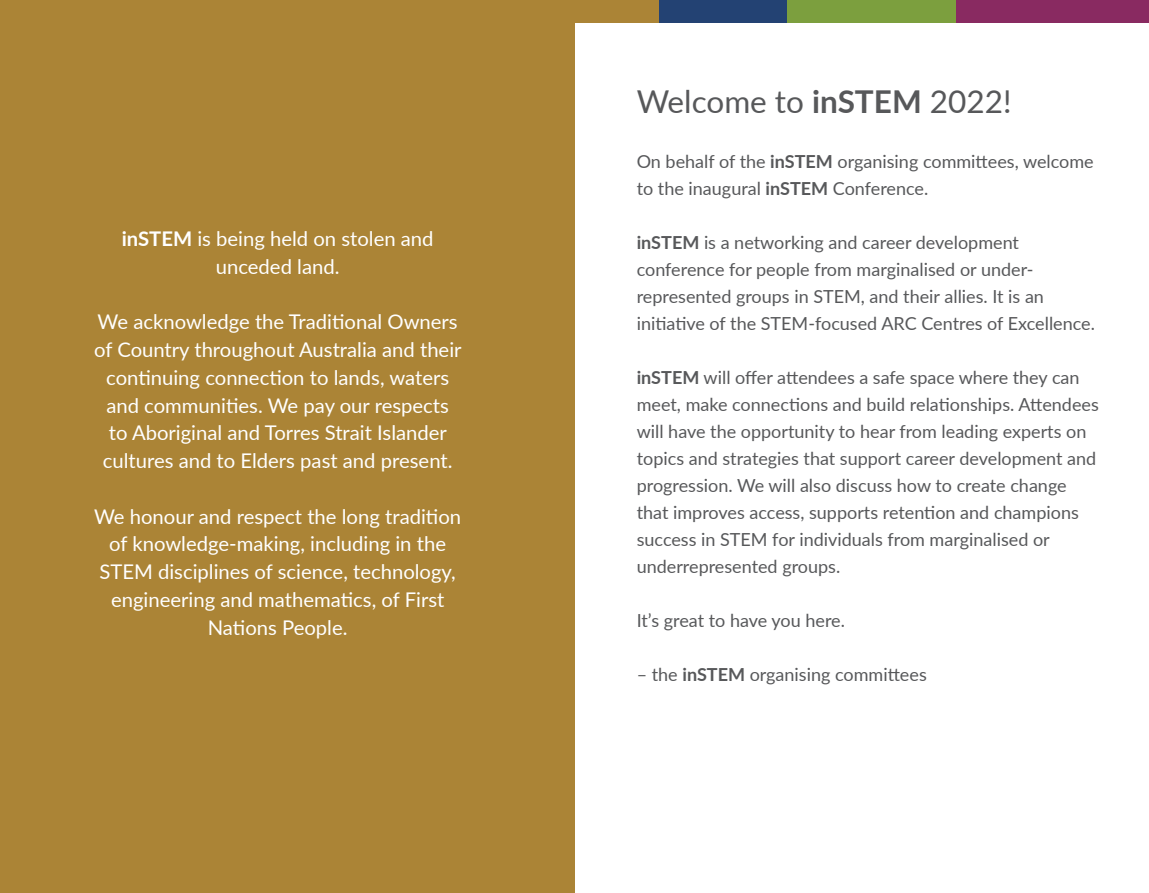
<style>
.page{position:relative;width:1149px;height:893px;background:#fff}
.page>*{position:absolute;margin:0;border:0;box-sizing:border-box;transform-origin:0 0}
.t1{font:31.5px "Lato";color:#57585a}
.t2{font:20.25px/27.7px "Lato";color:#fff;text-align:center}
.t3{font:18px/27px "Lato";color:#57585a}
.s1{font-weight:700}
</style>
<div class="page">
<div style="left:0;top:0;width:574px;height:893px;background:#ab8436"></div>
<div style="left:786px;top:0;width:169px;height:23px;background:#7c9f3e"></div>
<div style="left:955px;top:0;width:193px;height:23px;background:#892a61"></div>
<div style="left:659px;top:0;width:127px;height:23px;background:#234273"></div>
<div style="left:574px;top:0;width:85px;height:23px;background:#ab8436"></div>
<p class="t2" style="left:122px;top:224px;width:313px"><span class="s1">inSTEM</span> is being held on stolen and unceded land.</p>
<p class="t2" style="left:94px;top:307px;width:369px">We acknowledge the Traditional Owners of Country throughout Australia and their continuing connection to lands, waters and communities. We pay our respects<br>to Aboriginal and Torres Strait Islander cultures and to Elders past and present.</p>
<p class="t2" style="left:94px;top:501px;width:368px">We honour and respect the long tradition of knowledge-making, including in the STEM disciplines of science, technology, engineering and mathematics, of First Nations People.</p>
<h1 class="t1" style="left:636px;top:79px;width:376px">Welcome to <span class="s1">inSTEM</span> 2022!</h1>
<p class="t3" style="left:636px;top:147px;width:458px">On behalf of the <span class="s1">inSTEM</span> organising committees, welcome to the inaugural <span class="s1">inSTEM</span> Conference.</p>
<p class="t3" style="left:636px;top:228px;width:459px"><span class="s1">inSTEM</span> is a networking and career development conference for people from marginalised or under&shy;represented groups in STEM, and their allies. It is an initiative of the STEM-focused ARC Centres of Excellence.</p>
<p class="t3" style="left:636px;top:363px;width:463px"><span class="s1">inSTEM</span> will offer attendees a safe space where they can meet, make connections and build relationships. Attendees will have the opportunity to hear from leading experts on topics and strategies that support career development and progression. We will also discuss how to create change that improves access, supports retention and champions success in STEM for individuals from marginalised or underrepresented groups.</p>
<p class="t3" style="left:636px;top:606px;width:210px">It’s great to have you here.</p>
<p class="t3" style="left:636px;top:660px;width:291px">– the <span class="s1">inSTEM</span> organising committees</p>
</div>
